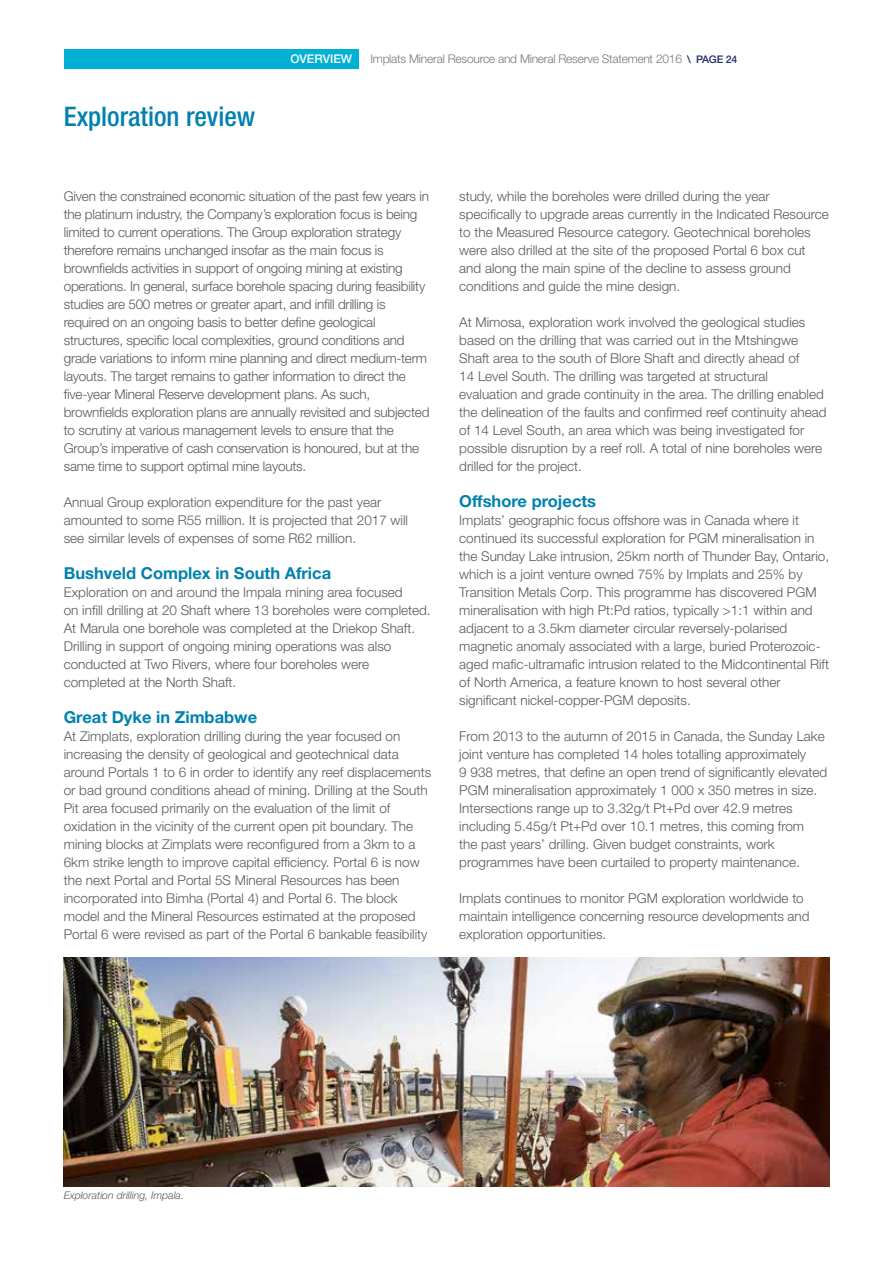
<style>
.page{position:relative;width:893px;height:1263px;background:#fff}
.page>*{position:absolute;margin:0;border:0;box-sizing:border-box;transform-origin:0 0}
.t1{font:500 condensed 27px "Helvetica Neue LT Std";color:#0082ae}
.t2{font:700 16.5px "Helvetica Neue LT Std";color:#0082ae}
.t3{font:300 13.5px/18px "Helvetica Neue LT Std";color:#58595b}
.t4{font:300 12px "Helvetica Neue LT Std";letter-spacing:-.02em;color:#77787b}
.t5{font:500 12px "Helvetica Neue LT Std";color:#fff}
.t6{font:italic 300 10.5px "Helvetica Neue LT Std";color:#58595b}
.s1{font-weight:500;font-size:10.5px;color:#232c68}
</style>
<div class="page">
<img style="left:64px;top:958px;width:765px;height:229px">
<div style="left:64px;top:49px;width:295px;height:19px;background:#00b1d4"></div>
<h1 class="t1" style="left:64px;top:100px;width:193px">Exploration review</h1>
<p class="t5" style="left:290px;top:52px;width:63px">OVERVIEW</p>
<p class="t4" style="left:370px;top:52px;width:368px">Implats mineral resource and mineral reserve statement 2016 <span class="s1">\ PAGE 24</span></p>
<p class="t3" style="left:64px;top:187px;width:367px">Given the constrained economic situation of the past few years in the platinum industry, the company’s exploration focus is being limited to current operations. The g roup exploration strategy therefore remains unchanged insofar as the main focus is brownfields activities in support of ongoing mining at existing operations. In general, surface borehole spacing during feasibility studies are 500 metres or greater apart, and infill drilling is required on an ongoing basis to better define geological structures, specific local complexities, ground conditions and grade variations to inform mine planning and direct medium-term layouts. The target remains to gather information to direct the five-year Mineral Reserve development plans. As such, brownfields exploration plans are annually revisited and subjected to scrutiny at various management levels to ensure that the group’s imperative of cash conservation is honoured, but at the same time to support optimal mine layouts.</p>
<p class="t3" style="left:64px;top:493px;width:346px">Annual g roup exploration expenditure for the past year amounted to some R55 million. It is projected that 2017 will see similar levels of expenses of some R62 million.</p>
<p class="t2" style="left:64px;top:563px;width:269px">Bushveld Complex in South Africa</p>
<p class="t3" style="left:64px;top:583px;width:368px">Exploration on and around the Impala mining area focused<br>on infill drilling at 20 Shaft where 13 boreholes were completed.<br>At Marula one borehole was completed at the Driekop Shaft.<br>Drilling in support of ongoing mining operations was also conducted at Two Rivers, where four boreholes were completed at the North Shaft.</p>
<p class="t2" style="left:64px;top:707px;width:195px">Great Dyke in Zimbabwe</p>
<p class="t3" style="left:64px;top:727px;width:369px">At Zimplats, exploration drilling during the year focused on increasing the density of geological and geotechnical data around Portals 1 to 6 in order to identify any reef displacements or bad ground conditions ahead of mining. Drilling at the South Pit area focused primarily on the evaluation of the limit of oxidation in the vicinity of the current open pit boundary. The mining blocks at Zimplats were reconfigured from a 3km to a 6km strike length to improve capital efficiency. Portal 6 is now the next Portal and Portal 5S Mineral Resources has been incorporated into Bimha (Portal 4) and Portal 6. The block model and the Mineral Resources estimated at the proposed Portal 6 were revised as part of the Portal 6 bankable feasibility</p>
<p class="t3" style="left:459px;top:187px;width:371px">study, while the boreholes were drilled during the year specifically to upgrade areas currently in the Indicated Resource to the Measured Resource category. Geotechnical boreholes were also drilled at the site of the proposed Portal 6 box cut and along the main spine of the decline to assess ground conditions and guide the mine design.</p>
<p class="t3" style="left:459px;top:313px;width:369px">At Mimosa, exploration work involved the geological studies based on the drilling that was carried out in the Mtshingwe Shaft area to the south of Blore Shaft and directly ahead of<br>14 Level South. The drilling was targeted at structural evaluation and grade continuity in the area. The drilling enabled the delineation of the faults and confirmed reef continuity ahead of 14 Level South, an area which was being investigated for possible disruption by a reef roll. A total of nine boreholes were drilled for the project.</p>
<p class="t2" style="left:459px;top:491px;width:138px">Offshore projects</p>
<p class="t3" style="left:459px;top:511px;width:371px">Implats’ geographic focus offshore was in Canada where it continued its successful exploration for PGM mineralisation in the Sunday Lake intrusion, 25km north of Thunder Bay, Ontario, which is a joint venture owned 75% by Implats and 25% by Transition Metals Corp. This programme has discovered PGM mineralisation with high Pt:Pd ratios, typically &gt;1:1 within and adjacent to a 3.5km diameter circular reversely-polarised magnetic anomaly associated with a large, buried Proterozoic&shy;aged mafic-ultramafic intrusion related to the Midcontinental Rift of North America, a feature known to host several other significant nickel-copper-PGM deposits.</p>
<p class="t3" style="left:459px;top:727px;width:369px">From 2013 to the autumn of 2015 in Canada, the Sunday Lake joint venture has completed 14 holes totalling approximately<br>9 938 metres, that define an open trend of significantly elevated PGM mineralisation approximately 1 000 x 350 metres in size.<br>Intersections range up to 3.32g/t Pt+Pd over 42.9 metres including 5.45g/t Pt+Pd over 10.1 metres, this coming from<br>the past years’ drilling. Given budget constraints, work programmes have been curtailed to property maintenance.</p>
<p class="t3" style="left:459px;top:889px;width:352px">Implats continues to monitor PGM exploration worldwide to maintain intelligence concerning resource developments and exploration opportunities.</p>
<p class="t6" style="left:64px;top:1188px;width:122px">Exploration drilling, Impala.</p>
</div>
